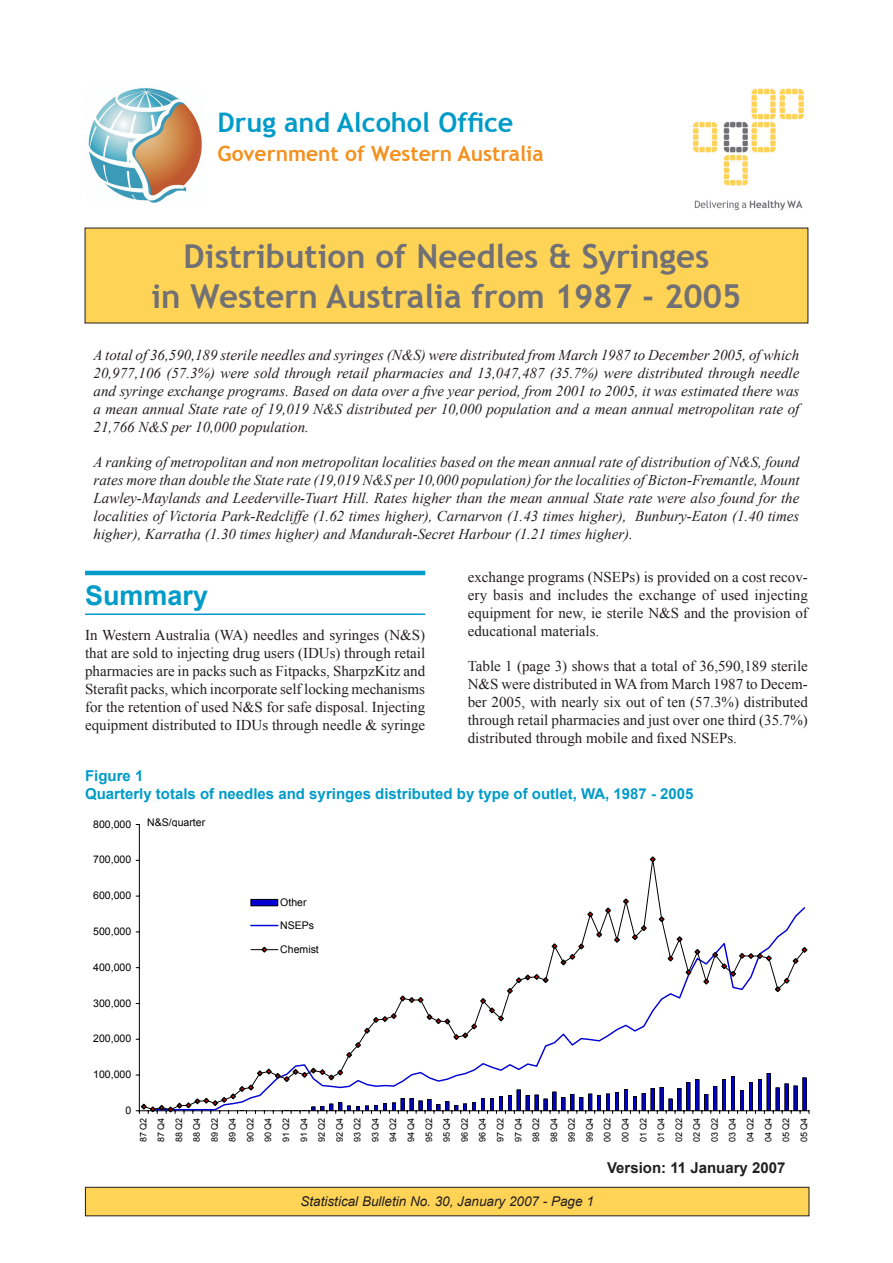
<style>
.page{position:relative;width:893px;height:1263px;background:#fff}
.page>*{position:absolute;margin:0;border:0;box-sizing:border-box;transform-origin:0 0}
.t1{font:700 33px/39.6px "Trebuchet MS";color:#717074;text-align:center}
.t2{font:700 27px "Trebuchet MS";color:#009bc8}
.t3{font:700 27px "Arial";color:#009bc8}
.t4{font:700 21px "Trebuchet MS";color:#f4901d}
.t5{font:italic 15px/18px "Times New Roman";color:#231f20;text-align:justify}
.t6{font:15px/18px "Times New Roman";color:#231f20;text-align:justify}
.t7{font:700 15px/18px "Arial";color:#009bc8}
.t8{font:700 15px "Arial";color:#231f20}
.t9{font:italic 13.5px "Arial";color:#231f20}
.t10{font:10.5px "Arial";color:#000}
.t11{font:9px/17.9px "Arial";letter-spacing:.005em;color:#000;text-align:justify}
</style>
<div class="page">
<div style="left:85px;top:1187px;width:724px;height:29px;background:#fed356"></div>
<div style="left:85px;top:1187px;width:724px;height:29px;border:1px solid #231f20"></div>
<div style="left:85px;top:228px;width:723px;height:95px;background:#fed356"></div>
<hr style="left:85px;top:571px;width:340px;height:4px;background:#009bc8">
<hr style="left:85px;top:613px;width:340px;height:2px;background:#009bc8">
<img style="left:693px;top:88px;width:111px;height:123px">
<img style="left:88px;top:88px;width:114px;height:115px">
<hr style="left:139px;top:824px;width:1px;height:287px;background:#000">
<hr style="left:139px;top:1110px;width:670px;height:1px;background:#000">
<svg style="left:541px;top:1111px;width:10px;height:2px"></svg>
<svg style="left:666px;top:1111px;width:10px;height:2px"></svg>
<svg style="left:294px;top:864px;width:511px;height:245px"></svg>
<svg style="left:136px;top:1066px;width:343px;height:48px"></svg>
<svg style="left:345px;top:973px;width:205px;height:86px"></svg>
<svg style="left:550px;top:942px;width:36px;height:25px"></svg>
<svg style="left:586px;top:910px;width:9px;height:9px"></svg>
<svg style="left:595px;top:930px;width:8px;height:9px"></svg>
<svg style="left:604px;top:906px;width:8px;height:9px"></svg>
<svg style="left:613px;top:935px;width:8px;height:9px"></svg>
<svg style="left:622px;top:897px;width:8px;height:9px"></svg>
<svg style="left:631px;top:924px;width:17px;height:17px"></svg>
<svg style="left:649px;top:856px;width:7px;height:8px"></svg>
<svg style="left:657px;top:915px;width:9px;height:8px"></svg>
<svg style="left:666px;top:935px;width:142px;height:58px"></svg>
<div style="left:235px;top:890px;width:98px;height:71px;background:#fff"></div>
<div style="left:251px;top:899px;width:27px;height:7px;background:#0000d4"></div>
<div style="left:251px;top:899px;width:27px;height:7px;border:1px solid #000"></div>
<svg style="left:251px;top:925px;width:27px;height:1px"></svg>
<svg style="left:251px;top:946px;width:27px;height:7px"></svg>
<h2 class="t2" style="left:218px;top:105px;width:297px">Drug and Alcohol Office</h2>
<h3 class="t4" style="left:218px;top:140px;width:328px">Government of Western Australia</h3>
<h1 class="t1" style="left:151px;top:236px;width:592px">Distribution of Needles &amp; Syringes<br>in Western Australia from 1987 - 2005</h1>
<p class="t5" style="left:94px;top:345px;width:707px">A total of 36,590,189 sterile needles and syringes (N&amp;S) were distributed from March 1987 to December 2005, of which 20,977,106 (57.3%) were sold through retail pharmacies and 13,047,487 (35.7%) were distributed through needle and syringe exchange programs. Based on data over a five year period, from 2001 to 2005, it was estimated there was a mean annual State rate of 19,019 N&amp;S distributed per 10,000 population and a mean annual metropolitan rate of 21,766 N&amp;S per 10,000 population.</p>
<p class="t5" style="left:94px;top:452px;width:708px">A ranking of metropolitan and non metropolitan localities based on the mean annual rate of distribution of N&amp;S, found rates more than double the State rate (19,019 N&amp;S per 10,000 population) for the localities of Bicton-Fremantle, Mount Lawley-Maylands and Leederville-Tuart Hill. Rates higher than the mean annual State rate were also found for the localities of Victoria Park-Redcliffe (1.62 times higher), Carnarvon (1.43 times higher), Bunbury-Eaton (1.40 times higher), Karratha (1.30 times higher) and Mandurah-Secret Harbour (1.21 times higher).</p>
<p class="t6" style="left:468px;top:567px;width:342px">exchange programs (NSEPs) is provided on a cost recov&shy;ery basis and includes the exchange of used injecting equipment for new, ie sterile N&amp;S and the provision of educational materials.</p>
<p class="t6" style="left:468px;top:656px;width:342px">Table 1 (page 3) shows that a total of 36,590,189 sterile N&amp;S were distributed in WA from March 1987 to Decem&shy;ber 2005, with nearly six out of ten (57.3%) distributed through retail pharmacies and just over one third (35.7%) distributed through mobile and fixed NSEPs.</p>
<h2 class="t3" style="left:85px;top:578px;width:125px">Summary</h2>
<p class="t6" style="left:85px;top:626px;width:342px">In Western Australia (WA) needles and syringes (N&amp;S) that are sold to injecting drug users (IDUs) through retail pharmacies are in packs such as Fitpacks, SharpzKitz and Sterafit packs, which incorporate self locking mechanisms for the retention of used N&amp;S for safe disposal. Injecting equipment distributed to IDUs through needle &amp; syringe</p>
<p class="t7" style="left:85px;top:767px;width:610px">Figure 1<br>Quarterly totals of needles and syringes distributed by type of outlet, WA, 1987 - 2005</p>
<p class="t10" style="left:93px;top:817px;width:40px">800,000</p>
<p class="t10" style="left:147px;top:815px;width:59px">N&amp;S/quarter</p>
<p class="t10" style="left:93px;top:853px;width:40px">700,000</p>
<p class="t10" style="left:93px;top:888px;width:40px">600,000</p>
<p class="t10" style="left:93px;top:924px;width:40px">500,000</p>
<p class="t10" style="left:93px;top:960px;width:40px">400,000</p>
<p class="t10" style="left:93px;top:996px;width:40px">300,000</p>
<p class="t10" style="left:93px;top:1032px;width:40px">200,000</p>
<p class="t10" style="left:280px;top:895px;width:28px">Other</p>
<p class="t10" style="left:280px;top:919px;width:35px">NSEPs</p>
<p class="t10" style="left:280px;top:942px;width:40px">Chemist</p>
<p class="t10" style="left:93px;top:1067px;width:40px">100,000</p>
<p class="t10" style="left:125px;top:1103px;width:7px">0</p>
<p class="t11" style="left:134px;top:1142px;width:26px;rotate:-90deg">87 Q2<br>87 Q4<br>88 Q2<br>88 Q4<br>89 Q2<br>89 Q4<br>90 Q2<br>90 Q4<br>91 Q2<br>91 Q4<br>92 Q2<br>92 Q4<br>93 Q2<br>93 Q4<br>94 Q2<br>94 Q4<br>95 Q2<br>95 Q4<br>96 Q2<br>96 Q4<br>97 Q2<br>97 Q4<br>98 Q2<br>98 Q4<br>99 Q2<br>99 Q4<br>00 Q2<br>00 Q4<br>01 Q2<br>01 Q4<br>02 Q2<br>02 Q4<br>03 Q2<br>03 Q4<br>04 Q2<br>04 Q4<br>05 Q2<br>05 Q4</p>
<p class="t9" style="left:300px;top:1193px;width:284px">Statistical Bulletin No. 30, January 2007 - Page</p>
<p class="t8" style="left:607px;top:1158px;width:180px">Version: 11 January 2007</p>
</div>
